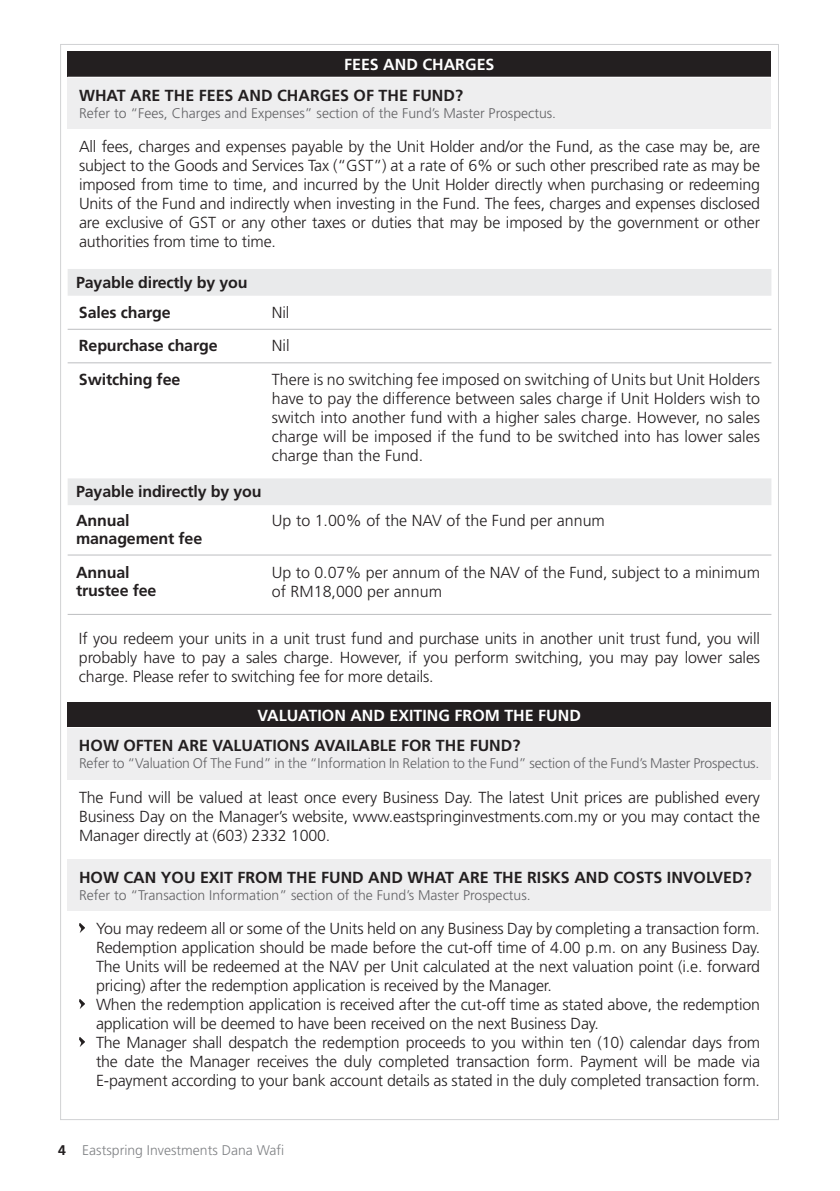
<style>
.page{position:relative;width:840px;height:1191px;background:#fff}
.page>*{position:absolute;margin:0;border:0;box-sizing:border-box;transform-origin:0 0}
.t1{font:300 16px/19px "Frutiger";letter-spacing:-.01em;color:#231f20;text-align:justify}
.t2{font:700 16px/30.2px "Frutiger";letter-spacing:-.01em;color:#231f20}
.t3{font:700 16px "Frutiger";color:#fff}
.t4{font:300 14px "Frutiger";color:#636366}
.t5{font:300 14px "Frutiger";color:#808285}
.s1{font-weight:700;color:#231f20}
</style>
<div class="page">
<div style="left:68px;top:51px;width:702px;height:26px;background:#231f20"></div>
<div style="left:68px;top:77px;width:702px;height:52px;background:#eeeeef"></div>
<hr style="left:68px;top:77px;width:702px;height:1px;background:#fff">
<svg style="left:68px;top:269px;width:703px;height:236px"></svg>
<hr style="left:68px;top:329px;width:703px;height:1px;background:#bcbdc0">
<hr style="left:68px;top:362px;width:703px;height:1px;background:#bcbdc0">
<hr style="left:68px;top:554px;width:703px;height:1px;background:#bcbdc0">
<hr style="left:68px;top:614px;width:703px;height:1px;background:#bcbdc0">
<div style="left:68px;top:702px;width:702px;height:25px;background:#231f20"></div>
<div style="left:68px;top:727px;width:702px;height:53px;background:#eeeeef"></div>
<hr style="left:68px;top:727px;width:702px;height:1px;background:#fff">
<div style="left:68px;top:859px;width:702px;height:52px;background:#eeeeef"></div>
<svg style="left:79px;top:923px;width:6px;height:10px"></svg>
<svg style="left:79px;top:999px;width:6px;height:10px"></svg>
<svg style="left:79px;top:1037px;width:6px;height:10px"></svg>
<p class="t3" style="left:344px;top:58px;width:152px">FEES AND CHARGES</p>
<p class="t2" style="left:79px;top:81px;width:385px">WHAT ARE THE FEES AND CHARGES OF THE FUND?</p>
<p class="t4" style="left:79px;top:107px;width:478px">Refer to “Fees, Charges and Expenses” section of the Fund’s Master Prospectus.</p>
<p class="t1" style="left:79px;top:138px;width:682px">All fees, charges and expenses payable by the Unit Holder and/or the Fund, as the case may be, are subject to the Goods and Services Tax (“GST”) at a rate of 6% or such other prescribed rate as may be imposed from time to time, and incurred by the Unit Holder directly when purchasing or redeeming Units of the Fund and indirectly when investing in the Fund. The fees, charges and expenses disclosed are exclusive of GST or any other taxes or duties that may be imposed by the government or other authorities from time to time.</p>
<p class="t2" style="left:76px;top:268px;width:173px">Payable directly by you<br>Sales charge</p>
<p class="t1" style="left:272px;top:304px;width:19px">Nil</p>
<p class="t2" style="left:79px;top:332px;width:140px">Repurchase charge</p>
<p class="t1" style="left:272px;top:338px;width:19px">Nil</p>
<p class="t2" style="left:79px;top:365px;width:103px">Switching fee</p>
<p class="t1" style="left:272px;top:371px;width:489px">There is no switching fee imposed on switching of Units but Unit Holders have to pay the difference between sales charge if Unit Holders wish to switch into another fund with a higher sales charge. However, no sales charge will be imposed if the fund to be switched into has lower sales charge than the Fund.</p>
<p class="t2" style="left:76px;top:478px;width:187px;line-height:28.4px">Payable indirectly by you<br>Annual</p>
<p class="t2" style="left:76px;top:524px;width:127px">management fee</p>
<p class="t1" style="left:272px;top:512px;width:334px">Up to 1.00% of the NAV of the Fund per annum</p>
<p class="t2" style="left:76px;top:565px;width:82px;line-height:18px">Annual trustee fee</p>
<p class="t1" style="left:272px;top:564px;width:489px">Up to 0.07% per annum of the NAV of the Fund, subject to a minimum of RM18,000 per annum</p>
<p class="t1" style="left:79px;top:630px;width:682px">If you redeem your units in a unit trust fund and purchase units in another unit trust fund, you will probably have to pay a sales charge. However, if you perform switching, you may pay lower sales charge. Please refer to switching fee for more details.</p>
<p class="t3" style="left:257px;top:708px;width:324px">VALUATION AND EXITING FROM THE FUND</p>
<p class="t2" style="left:79px;top:731px;width:442px">HOW OFTEN ARE VALUATIONS AVAILABLE FOR THE FUND?</p>
<p class="t4" style="left:79px;top:757px;width:681px">Refer to “Valuation Of The Fund” in the “Information In Relation to the Fund” section of the Fund’s Master Prospectus.</p>
<p class="t1" style="left:79px;top:789px;width:682px">The Fund will be valued at least once every Business Day. The latest Unit prices are published every Business Day on the Manager’s website, www.eastspringinvestments.com.my or you may contact the Manager directly at (603) 2332 1000.</p>
<p class="t2" style="left:79px;top:863px;width:674px">HOW CAN YOU EXIT FROM THE FUND AND WHAT ARE THE RISKS AND COSTS INVOLVED?</p>
<p class="t4" style="left:79px;top:889px;width:453px">Refer to “Transaction Information” section of the Fund’s Master Prospectus.</p>
<p class="t1" style="left:96px;top:920px;width:665px;text-align:left">You may redeem all or some of the Units held on any Business Day by completing a transaction form.<br>Redemption application should be made before the cut-off time of 4.00 p.m. on any Business Day.<br>The Units will be redeemed at the NAV per Unit calculated at the next valuation point (i.e. forward pricing) after the redemption application is received by the Manager.<br>When the redemption application is received after the cut-off time as stated above, the redemption application will be deemed to have been received on the next Business Day.<br>The Manager shall despatch the redemption proceeds to you within ten (10) calendar days from the date the Manager receives the duly completed transaction form. Payment will be made via E-payment according to your bank account details as stated in the duly completed transaction form.</p>
<p class="t5" style="left:58px;top:1144px;width:227px"><span class="s1">4</span> Eastspring Investments Dana Wafi</p>
</div>
